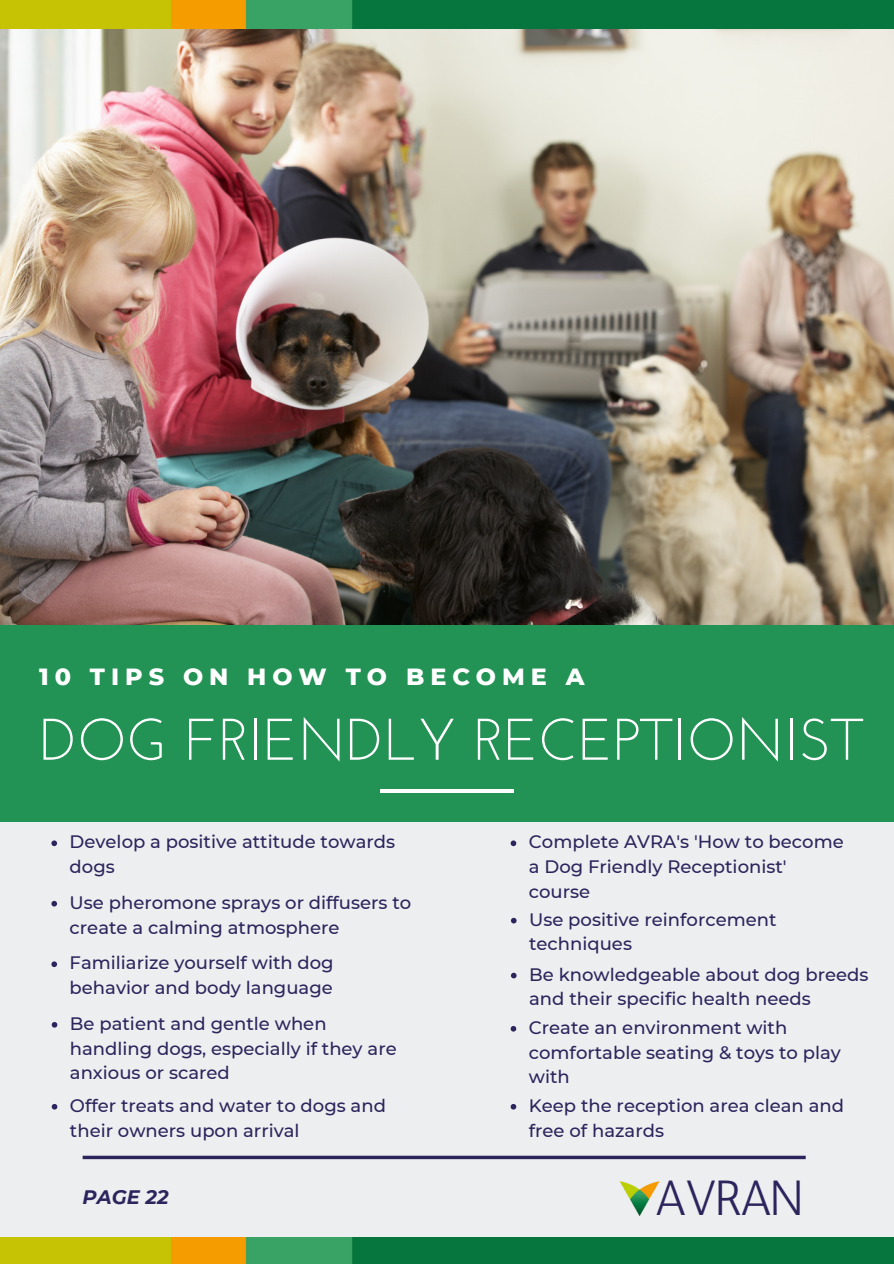
<style>
.page{position:relative;width:894px;height:1264px;background:#fff}
.page>*{position:absolute;margin:0;border:0;box-sizing:border-box;transform-origin:0 0}
.t1{font:58.65px "Josefin Sans";color:#fff}
.t2{font:49.2px "Antic";letter-spacing:-.055em;color:#2c245c}
.t3{font:800 23.85px "Montserrat";letter-spacing:.25em;color:#fff}
.t4{font:italic 700 19.5px "Montserrat";color:#2c245c}
.t5{font:500 18px/24.8px "Montserrat";color:#2c245c}
</style>
<div class="page">
<div style="left:0;top:0;width:893px;height:1263px;background:#eceeef"></div>
<div style="left:0;top:616px;width:893px;height:205px;background:#239255"></div>
<img style="left:0;top:28px;width:893px;height:596px">
<hr style="left:380px;top:789px;width:133px;height:4px;background:#fff">
<img style="left:0;top:1237px;width:893px;height:26px">
<img style="left:619px;top:1181px;width:40px;height:34px">
<svg style="left:83px;top:1155px;width:722px;height:4px;background:#4e4876"></svg>
<img style="left:0;top:0;width:893px;height:28px">
<svg style="left:51px;top:961px;width:6px;height:6px"></svg>
<svg style="left:51px;top:840px;width:6px;height:6px"></svg>
<svg style="left:510px;top:1104px;width:6px;height:5px"></svg>
<svg style="left:511px;top:917px;width:5px;height:6px"></svg>
<svg style="left:52px;top:1104px;width:5px;height:5px"></svg>
<svg style="left:51px;top:900px;width:6px;height:6px"></svg>
<svg style="left:52px;top:1022px;width:5px;height:5px"></svg>
<svg style="left:510px;top:1026px;width:6px;height:5px"></svg>
<svg style="left:511px;top:972px;width:5px;height:6px"></svg>
<svg style="left:510px;top:840px;width:6px;height:6px"></svg>
<h3 class="t3" style="left:39px;top:661px;width:547px">10 TIPS ON HOW TO BECOME A</h3>
<h1 class="t1" style="left:39px;top:715px;width:825px">DOG FRIENDLY RECEPTIONIST</h1>
<p class="t5" style="left:70px;top:829px;width:327px">Develop a positive attitude towards dogs</p>
<p class="t5" style="left:70px;top:889px;width:343px">Use pheromone sprays or diffusers to create a calming atmosphere</p>
<p class="t5" style="left:70px;top:950px;width:265px">Familiarize yourself with dog behavior and body language</p>
<p class="t5" style="left:528px;top:829px;width:316px">Complete AVRA's 'How to become a Dog Friendly Receptionist' course</p>
<p class="t5" style="left:529px;top:906px;width:249px">Use positive reinforcement techniques</p>
<p class="t5" style="left:529px;top:961px;width:341px">Be knowledgeable about dog breeds and their specific health needs</p>
<p class="t5" style="left:70px;top:1011px;width:328px">Be patient and gentle when handling dogs, especially if they are anxious or scared</p>
<p class="t5" style="left:528px;top:1015px;width:313px">Create an environment with comfortable seating &amp; toys to play with</p>
<p class="t5" style="left:70px;top:1092px;width:317px">Offer treats and water to dogs and their owners upon arrival</p>
<p class="t5" style="left:528px;top:1092px;width:316px">Keep the reception area clean and free of hazards</p>
<p class="t4" style="left:83px;top:1184px;width:87px">PAGE 22</p>
<h2 class="t2" style="left:654px;top:1168px;width:150px">AVRAN</h2>
</div>
